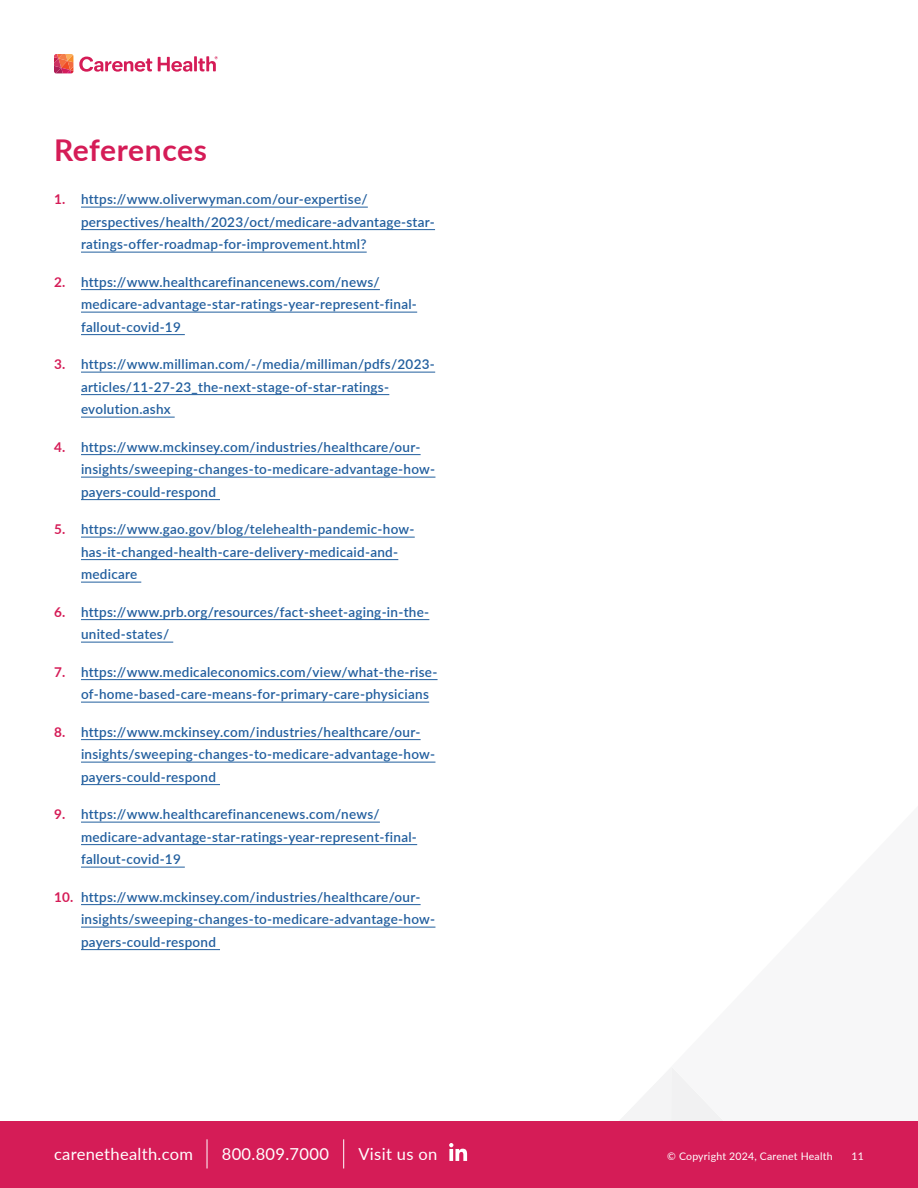
<style>
.page{position:relative;width:918px;height:1188px;background:#fff}
.page>*{position:absolute;margin:0;border:0;box-sizing:border-box;transform-origin:0 0}
.t1{font:700 30px "Lato";letter-spacing:.01em;color:#d51c57}
.t2{font:16.5px "Lato";letter-spacing:.02em;color:#fff}
.t3{font:600 13.5px/22.5px "Lato";letter-spacing:.02em;color:#215e9e}
.t4{font:10.5px "Lato";letter-spacing:.02em;color:#fff}
.s1{font-weight:700;color:#d51c57}
</style>
<div class="page">
<svg style="left:171px;top:536px;width:500px;height:585px"></svg>
<div style="left:671px;top:1067px;width:52px;height:54px;background:#f3f4f4"></div>
<div style="left:0;top:1121px;width:918px;height:67px;background:#d51c57"></div>
<svg style="left:158px;top:57px;width:34px;height:15px"></svg>
<hr style="left:194px;top:56px;width:3px;height:15px;background:#d51c57">
<svg style="left:198px;top:56px;width:20px;height:15px"></svg>
<svg style="left:79px;top:57px;width:73px;height:15px"></svg>
<svg style="left:54px;top:54px;width:19px;height:19px"></svg>
<hr style="left:207px;top:1139px;width:1px;height:30px;background:#fff">
<hr style="left:343px;top:1139px;width:1px;height:30px;background:#fff">
<svg style="left:449px;top:1143px;width:18px;height:18px"></svg>
<hr style="left:81px;top:207px;width:287px;height:1px;background:#215e9e">
<hr style="left:81px;top:229px;width:354px;height:1px;background:#215e9e">
<hr style="left:81px;top:252px;width:286px;height:1px;background:#215e9e">
<hr style="left:81px;top:289px;width:299px;height:1px;background:#215e9e">
<hr style="left:81px;top:312px;width:336px;height:1px;background:#215e9e">
<hr style="left:81px;top:334px;width:104px;height:1px;background:#215e9e">
<hr style="left:81px;top:372px;width:354px;height:1px;background:#215e9e">
<hr style="left:81px;top:394px;width:308px;height:1px;background:#215e9e">
<hr style="left:81px;top:417px;width:94px;height:1px;background:#215e9e">
<hr style="left:81px;top:454px;width:340px;height:1px;background:#215e9e">
<hr style="left:81px;top:477px;width:354px;height:1px;background:#215e9e">
<hr style="left:81px;top:499px;width:139px;height:1px;background:#215e9e">
<hr style="left:81px;top:537px;width:334px;height:1px;background:#215e9e">
<hr style="left:81px;top:559px;width:317px;height:1px;background:#215e9e">
<hr style="left:81px;top:582px;width:60px;height:1px;background:#215e9e">
<hr style="left:81px;top:619px;width:348px;height:1px;background:#215e9e">
<hr style="left:81px;top:642px;width:92px;height:1px;background:#215e9e">
<hr style="left:81px;top:679px;width:357px;height:1px;background:#215e9e">
<hr style="left:81px;top:702px;width:348px;height:1px;background:#215e9e">
<hr style="left:81px;top:739px;width:340px;height:1px;background:#215e9e">
<hr style="left:81px;top:762px;width:354px;height:1px;background:#215e9e">
<hr style="left:81px;top:784px;width:139px;height:1px;background:#215e9e">
<hr style="left:81px;top:822px;width:299px;height:1px;background:#215e9e">
<hr style="left:81px;top:844px;width:336px;height:1px;background:#215e9e">
<hr style="left:81px;top:867px;width:104px;height:1px;background:#215e9e">
<hr style="left:81px;top:904px;width:340px;height:1px;background:#215e9e">
<hr style="left:81px;top:927px;width:354px;height:1px;background:#215e9e">
<hr style="left:81px;top:949px;width:139px;height:1px;background:#215e9e">
<h1 class="t1" style="left:54px;top:128px;width:154px">References</h1>
<p class="t3" style="left:81px;top:187px;width:355px;text-indent:-27px"><span class="s1">1.</span> https://www.oliverwyman.com/our-expertise/ perspectives/health/2023/oct/medicare-advantage-star&shy;ratings-offer-roadmap-for-improvement.html?</p>
<p class="t3" style="left:81px;top:270px;width:338px;text-indent:-27px"><span class="s1">2.</span> https://www.healthcarefinancenews.com/news/ medicare-advantage-star-ratings-year-represent-final&shy;fallout-covid-19</p>
<p class="t3" style="left:81px;top:352px;width:355px;text-indent:-27px"><span class="s1">3.</span> https://www.milliman.com/-/media/milliman/pdfs/2023- articles/11-27-23_the-next-stage-of-star-ratings&shy;evolution.ashx</p>
<p class="t3" style="left:81px;top:435px;width:356px;text-indent:-27px"><span class="s1">4.</span> https://www.mckinsey.com/industries/healthcare/our&shy;insights/sweeping-changes-to-medicare-advantage-how&shy;payers-could-respond</p>
<p class="t3" style="left:81px;top:517px;width:335px;text-indent:-27px"><span class="s1">5.</span> https://www.gao.gov/blog/telehealth-pandemic-how&shy;has-it-changed-health-care-delivery-medicaid-and&shy;medicare</p>
<p class="t3" style="left:81px;top:600px;width:350px;text-indent:-27px"><span class="s1">6.</span> https://www.prb.org/resources/fact-sheet-aging-in-the&shy;united-states/</p>
<p class="t3" style="left:81px;top:660px;width:358px;text-indent:-27px"><span class="s1">7.</span> https://www.medicaleconomics.com/view/what-the-rise&shy;of-home-based-care-means-for-primary-care-physicians</p>
<p class="t3" style="left:81px;top:720px;width:356px;text-indent:-27px"><span class="s1">8.</span> https://www.mckinsey.com/industries/healthcare/our&shy;insights/sweeping-changes-to-medicare-advantage-how&shy;payers-could-respond</p>
<p class="t3" style="left:81px;top:802px;width:338px;text-indent:-27px"><span class="s1">9.</span> https://www.healthcarefinancenews.com/news/ medicare-advantage-star-ratings-year-represent-final&shy;fallout-covid-19</p>
<p class="t3" style="left:81px;top:885px;width:356px;text-indent:-27px"><span class="s1">10.</span> https://www.mckinsey.com/industries/healthcare/our&shy;insights/sweeping-changes-to-medicare-advantage-how&shy;payers-could-respond</p>
<p class="t2" style="left:54px;top:1142px;width:141px">carenethealth.com</p>
<p class="t2" style="left:222px;top:1142px;width:109px">800.809.7000</p>
<p class="t2" style="left:358px;top:1142px;width:80px">Visit us on</p>
<p class="t4" style="left:667px;top:1148px;width:167px">© Copyright 2024, Carenet Health</p>
<p class="t4" style="left:852px;top:1148px;width:14px">11</p>
</div>
